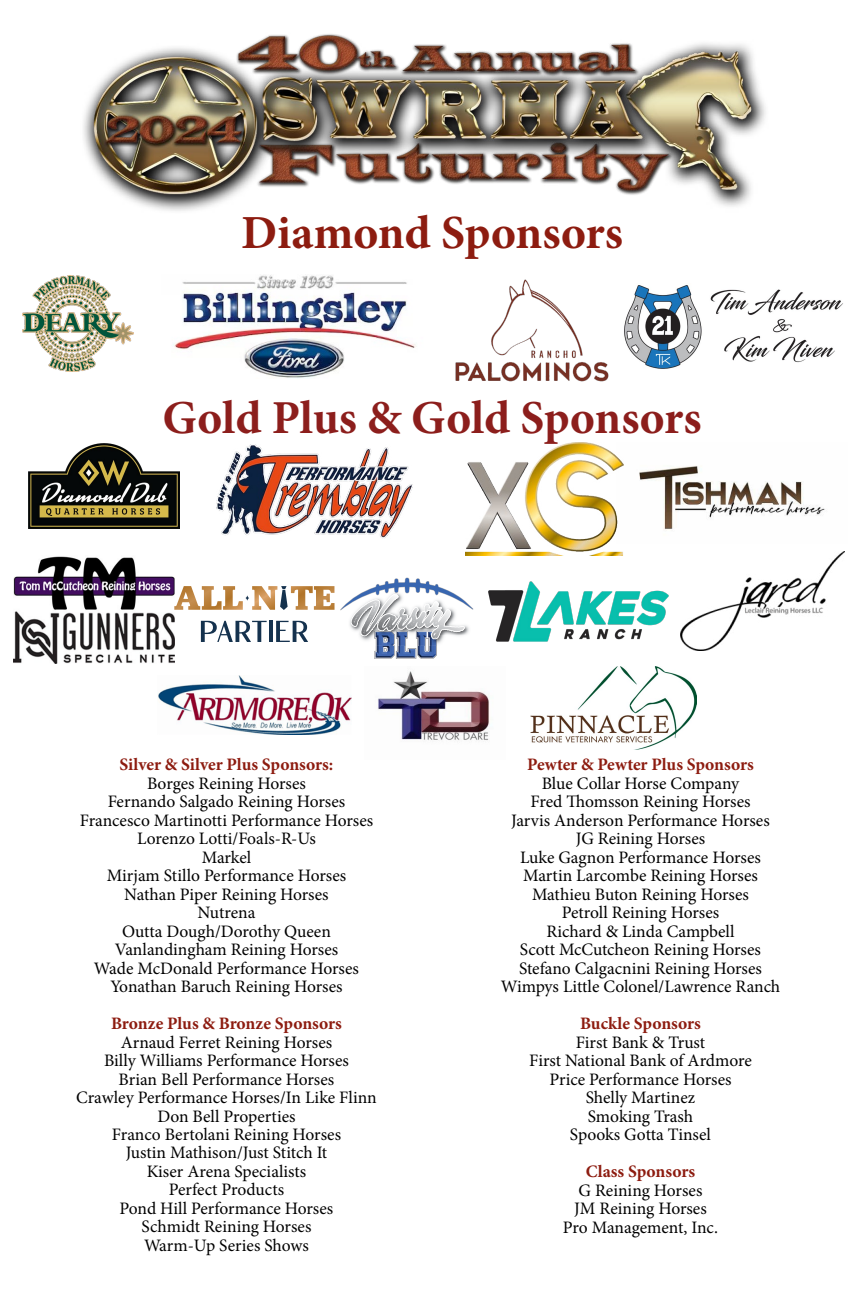
<style>
.page{position:relative;width:864px;height:1296px;background:#fff}
.page>*{position:absolute;margin:0;border:0;box-sizing:border-box;transform-origin:0 0}
.t1{font:700 47.5px "Minion Pro";color:#8d1c10}
.t2{font:700 47.25px "Minion Pro";color:#8c1e1c}
.t3{font:17.5px/18.5px "Minion Pro";letter-spacing:-.005em;color:#000;text-align:center}
.t4{font:700 17.5px "Minion Pro";color:#8d1c10}
</style>
<div class="page">
<img style="left:639px;top:466px;width:186px;height:64px">
<img style="left:83px;top:34px;width:683px;height:177px">
<img style="left:455px;top:279px;width:154px;height:103px">
<img style="left:173px;top:275px;width:244px;height:104px">
<img style="left:624px;top:285px;width:219px;height:84px">
<img style="left:23px;top:276px;width:110px;height:95px">
<img style="left:465px;top:442px;width:159px;height:113px">
<img style="left:681px;top:552px;width:163px;height:98px">
<img style="left:158px;top:676px;width:194px;height:59px">
<img style="left:14px;top:556px;width:160px;height:108px">
<img style="left:28px;top:444px;width:152px;height:85px">
<img style="left:216px;top:444px;width:197px;height:94px">
<img style="left:488px;top:581px;width:181px;height:61px">
<svg style="left:174px;top:578px;width:299px;height:81px"></svg>
<img style="left:531px;top:667px;width:166px;height:82px">
<img style="left:378px;top:671px;width:112px;height:69px">
<h1 class="t1" style="left:241px;top:200px;width:383px">Diamond Sponsors</h1>
<h2 class="t2" style="left:163px;top:384px;width:540px">Gold Plus &amp; Gold Sponsors</h2>
<p class="t4" style="left:120px;top:752px;width:215px">Silver &amp; Silver Plus Sponsors:</p>
<p class="t3" style="left:80px;top:774px;width:295px">Borges Reining Horses<br>Fernando Salgado Reining Horses<br>Francesco Martinotti Performance Horses<br>Lorenzo Lotti/Foals-R-Us<br>Markel<br>Mirjam Stillo Performance Horses<br>Nathan Piper Reining Horses<br>Nutrena<br>Outta Dough/Dorothy Queen<br>Vanlandingham Reining Horses<br>Wade McDonald Performance Horses<br>Yonathan Baruch Reining Horses</p>
<p class="t4" style="left:111px;top:1011px;width:232px">Bronze Plus &amp; Bronze Sponsors</p>
<p class="t3" style="left:76px;top:1033px;width:302px">Arnaud Ferret Reining Horses<br>Billy Williams Performance Horses<br>Brian Bell Performance Horses<br>Crawley Performance Horses/In Like Flinn<br>Don Bell Properties<br>Franco Bertolani Reining Horses<br>Justin Mathison/Just Stitch It<br>Kiser Arena Specialists<br>Perfect Products<br>Pond Hill Performance Horses<br>Schmidt Reining Horses<br>Warm-Up Series Shows</p>
<p class="t4" style="left:527px;top:752px;width:228px">Pewter &amp; Pewter Plus Sponsors</p>
<p class="t3" style="left:501px;top:774px;width:281px">Blue Collar Horse Company<br>Fred Thomsson Reining Horses<br>Jarvis Anderson Performance Horses<br>JG Reining Horses<br>Luke Gagnon Performance Horses<br>Martin Larcombe Reining Horses<br>Mathieu Buton Reining Horses<br>Petroll Reining Horses<br>Richard &amp; Linda Campbell<br>Scott McCutcheon Reining Horses<br>Stefano Calgacnini Reining Horses<br>Wimpys Little Colonel/Lawrence Ranch</p>
<p class="t4" style="left:580px;top:1011px;width:122px">Buckle Sponsors</p>
<p class="t3" style="left:529px;top:1033px;width:224px">First Bank &amp; Trust<br>First National Bank of Ardmore<br>Price Performance Horses<br>Shelly Martinez<br>Smoking Trash<br>Spooks Gotta Tinsel</p>
<p class="t4" style="left:586px;top:1159px;width:111px">Class Sponsors</p>
<p class="t3" style="left:563px;top:1181px;width:157px">G Reining Horses<br>JM Reining Horses<br>Pro Management, Inc.</p>
</div>
